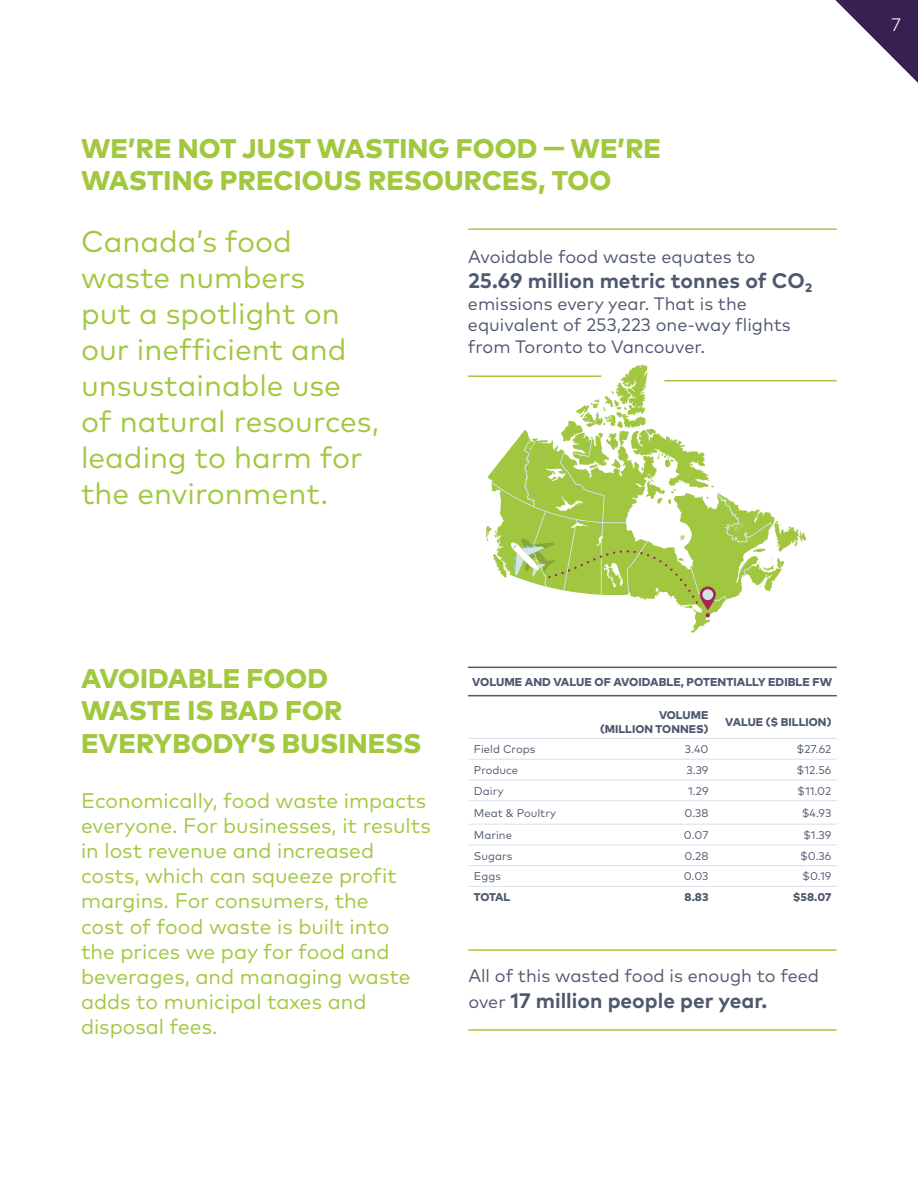
<style>
.page{position:relative;width:918px;height:1188px;background:#fff}
.page>*{position:absolute;margin:0;border:0;box-sizing:border-box;transform-origin:0 0}
.t1{font:30px/36px "Mark OT";color:#a1c83f}
.t2{font:800 27px/32.4px "Mark OT";letter-spacing:.005em;color:#a1c83f}
.t3{font:21px/25.2px "Mark OT";color:#a1c83f}
.t4{font:700 21px "Mark OT";color:#4e586f}
.t5{font:18px/21.6px "Mark OT";color:#4e586f}
.t6{font:300 18px "Mark OT";color:#fff}
.t7{font:800 11.4px "Mark OT";letter-spacing:.005em;color:#4e586f}
.t8{font:11.25px "Mark OT";color:#4e586f}
.t9{font:800 11.25px/13.5px "Mark OT";letter-spacing:.005em;color:#4e586f;text-align:right}
.s1{font-weight:400;font-size:18px}
</style>
<div class="page">
<svg style="left:835px;top:0;width:83px;height:83px"></svg>
<hr style="left:469px;top:228px;width:367px;height:2px;background:#a1c83f">
<hr style="left:469px;top:375px;width:132px;height:2px;background:#a1c83f">
<hr style="left:665px;top:380px;width:171px;height:1px;background:#a1c83f">
<hr style="left:469px;top:949px;width:367px;height:2px;background:#a1c83f">
<hr style="left:469px;top:1029px;width:367px;height:2px;background:#a1c83f">
<hr style="left:468px;top:667px;width:368px;height:1px;background:#4e586f">
<hr style="left:468px;top:695px;width:368px;height:1px;background:#4e586f">
<hr style="left:468px;top:738px;width:123px;height:1px;background:#d9e0e8">
<hr style="left:591px;top:738px;width:123px;height:1px;background:#d9e0e8">
<hr style="left:714px;top:738px;width:123px;height:1px;background:#d9e0e8">
<hr style="left:468px;top:759px;width:123px;height:1px;background:#d9e0e8">
<hr style="left:591px;top:759px;width:123px;height:1px;background:#d9e0e8">
<hr style="left:714px;top:759px;width:123px;height:1px;background:#d9e0e8">
<hr style="left:468px;top:780px;width:123px;height:1px;background:#d9e0e8">
<hr style="left:591px;top:780px;width:123px;height:1px;background:#d9e0e8">
<hr style="left:714px;top:780px;width:123px;height:1px;background:#d9e0e8">
<hr style="left:468px;top:800px;width:123px;height:1px;background:#d9e0e8">
<hr style="left:591px;top:800px;width:123px;height:1px;background:#d9e0e8">
<hr style="left:714px;top:800px;width:123px;height:1px;background:#d9e0e8">
<hr style="left:468px;top:824px;width:123px;height:1px;background:#d9e0e8">
<hr style="left:591px;top:824px;width:123px;height:1px;background:#d9e0e8">
<hr style="left:714px;top:824px;width:123px;height:1px;background:#d9e0e8">
<hr style="left:468px;top:845px;width:123px;height:1px;background:#d9e0e8">
<hr style="left:591px;top:845px;width:123px;height:1px;background:#d9e0e8">
<hr style="left:714px;top:845px;width:123px;height:1px;background:#d9e0e8">
<hr style="left:468px;top:865px;width:123px;height:1px;background:#d9e0e8">
<hr style="left:591px;top:865px;width:123px;height:1px;background:#d9e0e8">
<hr style="left:714px;top:865px;width:123px;height:1px;background:#d9e0e8">
<hr style="left:468px;top:886px;width:123px;height:1px;background:#d9e0e8">
<hr style="left:591px;top:886px;width:123px;height:1px;background:#d9e0e8">
<hr style="left:714px;top:886px;width:123px;height:1px;background:#d9e0e8">
<svg style="left:486px;top:364px;width:320px;height:269px"></svg>
<p class="t2" style="left:81px;top:131px;width:582px">WE’RE NOT JUST WASTING FOOD — WE’RE<br>WASTING PRECIOUS RESOURCES, TOO</p>
<h1 class="t1" style="left:81px;top:223px;width:300px">Canada’s food waste numbers<br>put a spotlight on our inefficient and unsustainable use of natural resources, leading to harm for the environment.</h1>
<p class="t5" style="left:468px;top:246px;width:289px">Avoidable food waste equates to</p>
<p class="t4" style="left:468px;top:267px;width:346px">25.69 million metric tonnes of CO₂</p>
<p class="t5" style="left:468px;top:292px;width:324px">emissions every year. That is the equivalent of 253,223 one-way flights from Toronto to Vancouver.</p>
<p class="t6" style="left:891px;top:14px;width:11px">7</p>
<p class="t2" style="left:81px;top:661px;width:342px">AVOIDABLE FOOD<br>WASTE IS BAD FOR<br>EVERYBODY’S BUSINESS</p>
<p class="t7" style="left:472px;top:675px;width:361px">VOLUME AND VALUE OF AVOIDABLE, POTENTIALLY EDIBLE FW</p>
<p class="t9" style="left:600px;top:708px;width:110px">VOLUME<br>(MILLION TONNES)</p>
<p class="t9" style="left:725px;top:715px;width:108px">VALUE ($ BILLION)</p>
<p class="t8" style="left:474px;top:742px;width:63px">Field Crops</p>
<p class="t8" style="left:685px;top:742px;width:25px">3.40</p>
<p class="t8" style="left:797px;top:742px;width:36px">$27.62</p>
<p class="t8" style="left:474px;top:763px;width:46px">Produce</p>
<p class="t8" style="left:687px;top:763px;width:23px">3.39</p>
<p class="t8" style="left:797px;top:763px;width:36px">$12.56</p>
<p class="t8" style="left:474px;top:784px;width:31px">Dairy</p>
<p class="t8" style="left:688px;top:784px;width:22px">1.29</p>
<p class="t8" style="left:797px;top:784px;width:36px">$11.02</p>
<p class="t8" style="left:474px;top:806px;width:84px">Meat &amp; Poultry</p>
<p class="t8" style="left:684px;top:806px;width:26px">0.38</p>
<p class="t8" style="left:802px;top:806px;width:31px">$4.93</p>
<p class="t8" style="left:474px;top:828px;width:40px">Marine</p>
<p class="t8" style="left:684px;top:828px;width:26px">0.07</p>
<p class="t8" style="left:803px;top:828px;width:30px">$1.39</p>
<p class="t8" style="left:474px;top:849px;width:40px">Sugars</p>
<p class="t8" style="left:684px;top:849px;width:26px">0.28</p>
<p class="t8" style="left:800px;top:849px;width:33px">$0.36</p>
<p class="t8" style="left:474px;top:870px;width:28px">Eggs</p>
<p class="t8" style="left:684px;top:870px;width:26px">0.03</p>
<p class="t8" style="left:802px;top:870px;width:31px">$0.19</p>
<p class="t9" style="left:474px;top:890px;width:38px">TOTAL</p>
<p class="t9" style="left:685px;top:890px;width:25px">8.83</p>
<p class="t9" style="left:793px;top:890px;width:40px">$58.07</p>
<p class="t3" style="left:81px;top:787px;width:351px">Economically, food waste impacts everyone. For businesses, it results in lost revenue and increased costs, which can squeeze profit margins. For consumers, the<br>cost of food waste is built into<br>the prices we pay for food and beverages, and managing waste adds to municipal taxes and disposal fees.</p>
<p class="t5" style="left:468px;top:965px;width:352px">All of this wasted food is enough to feed</p>
<p class="t4" style="left:468px;top:987px;width:301px"><span class="s1">over</span> 17 million people per year.</p>
</div>
